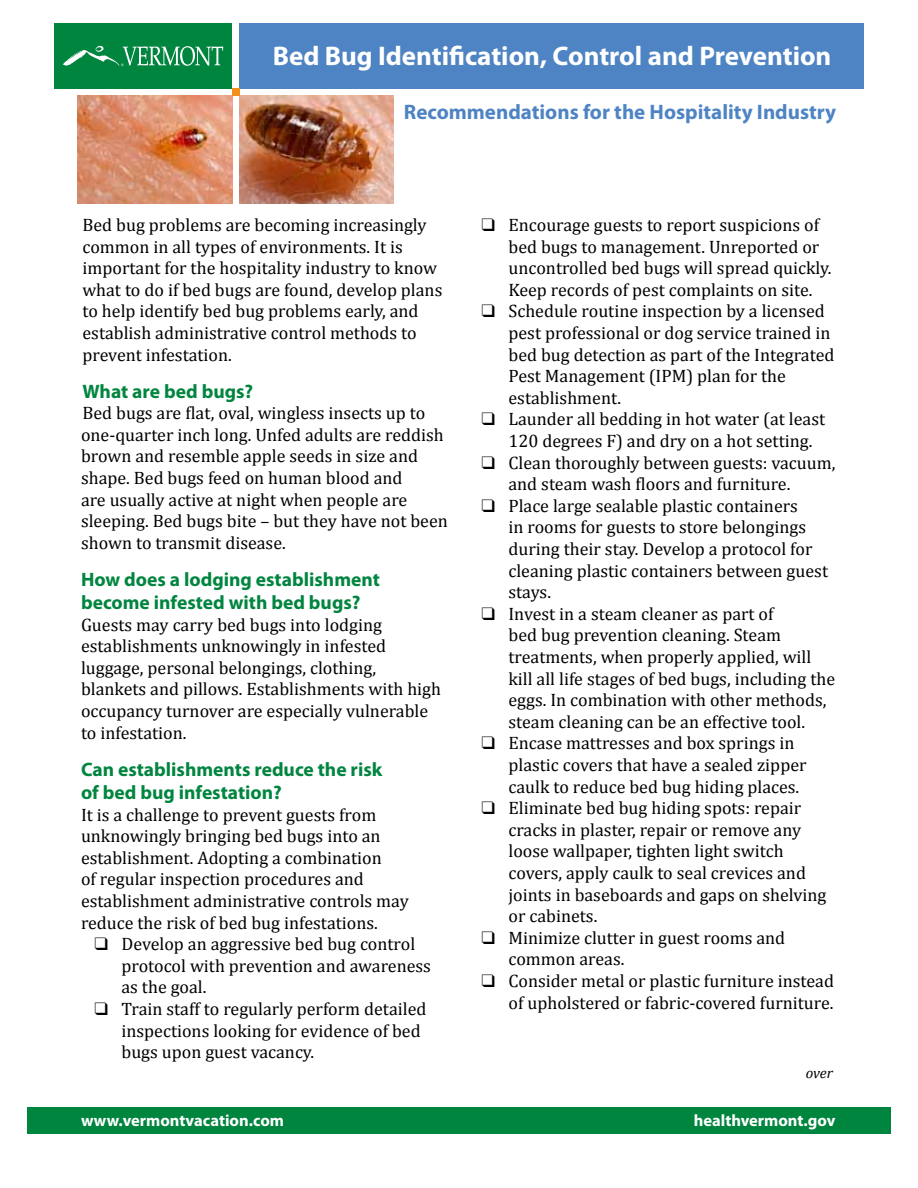
<style>
.page{position:relative;width:918px;height:1188px;background:#fff}
.page>*{position:absolute;margin:0;border:0;box-sizing:border-box;transform-origin:0 0}
.t1{font:700 27px "Myriad Pro";color:#fff}
.t2{font:700 21px "Myriad Pro";color:#4e84c4}
.t3{font:700 19.5px/23.4px "Myriad Pro";color:#00853f}
.t4{font:18px/21.6px "Cambria";color:#000}
.t5{font:700 16.5px "Myriad Pro";color:#fff}
.t6{font:italic 15px "Cambria";color:#000}
</style>
<div class="page">
<div style="left:27px;top:1107px;width:864px;height:27px;background:#00853f"></div>
<div style="left:239px;top:23px;width:625px;height:66px;background:#4e84c4"></div>
<div style="left:54px;top:23px;width:178px;height:66px;background:#00853f"></div>
<img style="left:78px;top:96px;width:154px;height:108px">
<img style="left:239px;top:96px;width:154px;height:108px">
<div style="left:232px;top:89px;width:7px;height:7px;background:#f3901d"></div>
<svg style="left:63px;top:46px;width:160px;height:20px"></svg>
<h1 class="t1" style="left:273px;top:38px;width:560px">Bed Bug Identification, Control and Prevention</h1>
<p class="t2" style="left:404px;top:99px;width:434px">Recommendations for the Hospitality Industry</p>
<p class="t4" style="left:82px;top:214px;width:361px">Bed bug problems are becoming increasingly common in all types of environments. It is important for the hospitality industry to know what to do if bed bugs are found, develop plans to help identify bed bug problems early, and establish administrative control methods to prevent infestation.</p>
<p class="t3" style="left:82px;top:379px;width:172px">What are bed bugs?</p>
<p class="t4" style="left:81px;top:402px;width:368px">Bed bugs are flat, oval, wingless insects up to one-quarter inch long. Unfed adults are reddish brown and resemble apple seeds in size and shape. Bed bugs feed on human blood and<br>are usually active at night when people are sleeping. Bed bugs bite – but they have not been shown to transmit disease.</p>
<p class="t3" style="left:81px;top:567px;width:300px">How does a lodging establishment become infested with bed bugs?</p>
<p class="t4" style="left:81px;top:614px;width:362px">Guests may carry bed bugs into lodging establishments unknowingly in infested luggage, personal belongings, clothing, blankets and pillows. Establishments with high occupancy turnover are especially vulnerable to infestation.</p>
<p class="t3" style="left:81px;top:757px;width:303px">Can establishments reduce the risk of bed bug infestation?</p>
<p class="t4" style="left:81px;top:804px;width:329px">It is a challenge to prevent guests from unknowingly bringing bed bugs into an establishment. Adopting a combination<br>of regular inspection procedures and establishment administrative controls may reduce the risk of bed bug infestations.</p>
<p class="t4" style="left:122px;top:933px;width:311px;text-indent:-27px">❑ Develop an aggressive bed bug control protocol with prevention and awareness as the goal.</p>
<p class="t4" style="left:122px;top:998px;width:307px;text-indent:-27px">❑ Train staff to regularly perform detailed inspections looking for evidence of bed bugs upon guest vacancy.</p>
<p class="t4" style="left:508px;top:214px;width:324px;text-indent:-27px">❑ Encourage guests to report suspicions of bed bugs to management. Unreported or uncontrolled bed bugs will spread quickly.<br>Keep records of pest complaints on site.</p>
<p class="t4" style="left:508px;top:300px;width:327px;text-indent:-27px">❑ Schedule routine inspection by a licensed pest professional or dog service trained in bed bug detection as part of the Integrated Pest Management (IPM) plan for the establishment.</p>
<p class="t4" style="left:508px;top:408px;width:318px;text-indent:-27px">❑ Launder all bedding in hot water (at least<br>120 degrees F) and dry on a hot setting.</p>
<p class="t4" style="left:508px;top:452px;width:328px;text-indent:-27px">❑ Clean thoroughly between guests: vacuum, and steam wash floors and furniture.</p>
<p class="t4" style="left:508px;top:495px;width:321px;text-indent:-27px">❑ Place large sealable plastic containers<br>in rooms for guests to store belongings during their stay. Develop a protocol for cleaning plastic containers between guest stays.</p>
<p class="t4" style="left:508px;top:603px;width:328px;text-indent:-27px">❑ Invest in a steam cleaner as part of<br>bed bug prevention cleaning. Steam treatments, when properly applied, will kill all life stages of bed bugs, including the eggs. In combination with other methods, steam cleaning can be an effective tool.</p>
<p class="t4" style="left:508px;top:732px;width:300px;text-indent:-27px">❑ Encase mattresses and box springs in plastic covers that have a sealed zipper caulk to reduce bed bug hiding places.</p>
<p class="t4" style="left:508px;top:797px;width:319px;text-indent:-27px">❑ Eliminate bed bug hiding spots: repair cracks in plaster, repair or remove any loose wallpaper, tighten light switch covers, apply caulk to seal crevices and joints in baseboards and gaps on shelving or cabinets.</p>
<p class="t4" style="left:508px;top:927px;width:278px;text-indent:-27px">❑ Minimize clutter in guest rooms and common areas.</p>
<p class="t4" style="left:482px;top:970px;width:354px;text-align:right">❑ Consider metal or plastic furniture instead of upholstered or fabric-covered furniture.</p>
<p class="t6" style="left:806px;top:1063px;width:29px">over</p>
<p class="t5" style="left:81px;top:1110px;width:205px">www.vermontvacation.com</p>
<p class="t5" style="left:694px;top:1110px;width:143px">healthvermont.gov</p>
</div>
